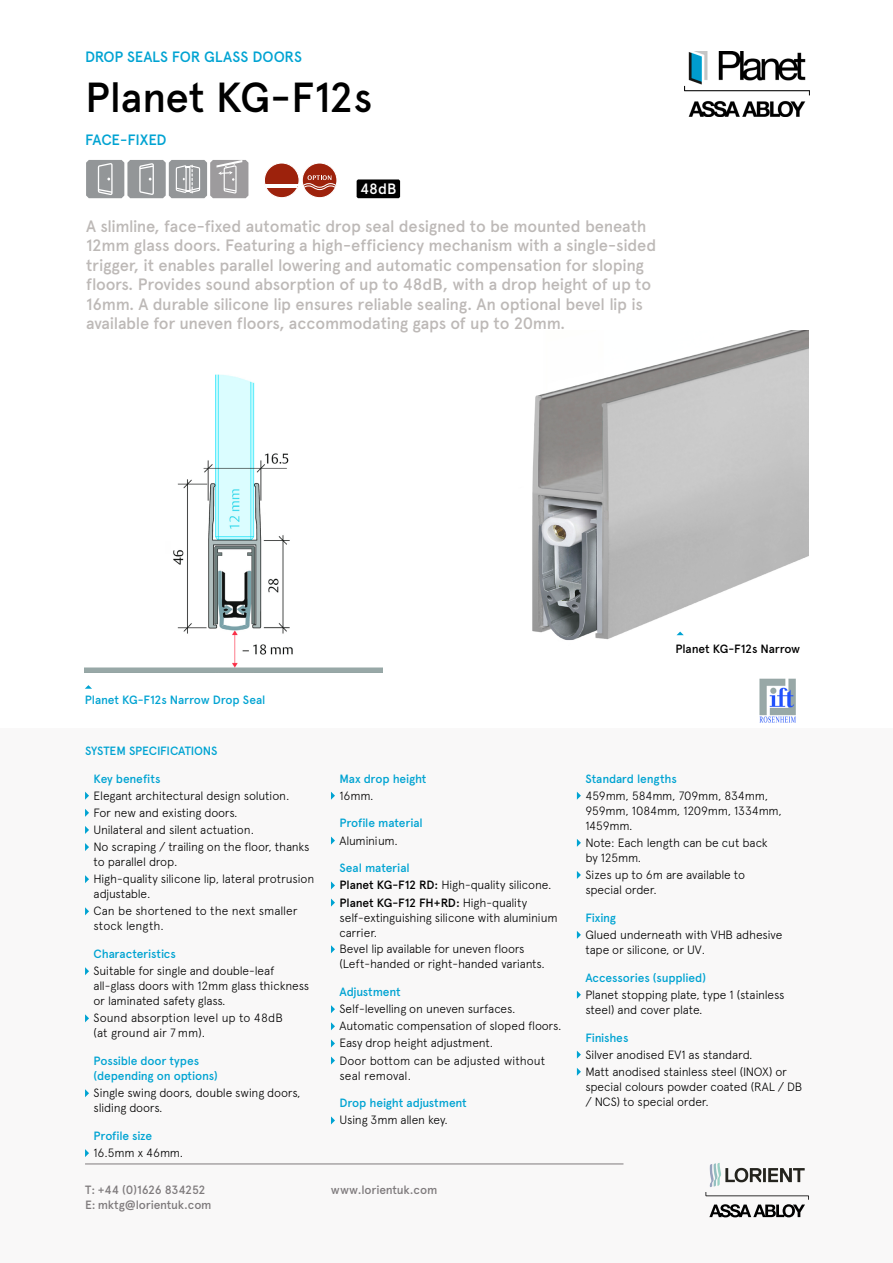
<style>
.page{position:relative;width:893px;height:1263px;background:#fff}
.page>*{position:absolute;margin:0;border:0;box-sizing:border-box;transform-origin:0 0}
.t1{font:500 42px "Apercu Pro";letter-spacing:-.01em;color:#000}
.t2{font:500 16.5px/19.5px "Apercu Pro";letter-spacing:-.02em;color:#bdb9b7}
.t3{font:500 15px "Apercu Pro";letter-spacing:-.015em;color:#00a3d2}
.t4{font:500 15px "Apercu Pro";color:#fff}
.t5{font:300 12px/15px "Apercu Pro";letter-spacing:-.015em;color:#000}
.t6{font:500 12px/15px "Apercu Pro";letter-spacing:-.015em;color:#00a3d2}
.t7{font:500 12px/17.1px "Apercu Pro";letter-spacing:-.01em;color:#000}
.t8{font:500 12px/14.4px "Apercu Pro";letter-spacing:-.02em;color:#7f7b7d}
.t9{font:300 12px "Apercu Pro";letter-spacing:.005em;color:#000}
.s1{color:#00a3d2}
.s2{font-weight:300}
</style>
<div class="page">
<img style="left:685px;top:51px;width:124px;height:65px">
<div style="left:0;top:728px;width:893px;height:535px;background:#f9f8f8"></div>
<hr style="left:85px;top:1164px;width:538px;height:1px;background:#7f7b7d">
<svg style="left:705px;top:1163px;width:104px;height:54px"></svg>
<svg style="left:85px;top:792px;width:4px;height:8px"></svg>
<svg style="left:85px;top:809px;width:4px;height:8px"></svg>
<svg style="left:85px;top:826px;width:4px;height:8px"></svg>
<svg style="left:85px;top:843px;width:4px;height:8px"></svg>
<svg style="left:85px;top:875px;width:4px;height:8px"></svg>
<svg style="left:85px;top:907px;width:4px;height:8px"></svg>
<svg style="left:85px;top:967px;width:4px;height:8px"></svg>
<svg style="left:85px;top:1014px;width:4px;height:8px"></svg>
<svg style="left:85px;top:1089px;width:4px;height:8px"></svg>
<svg style="left:85px;top:1149px;width:4px;height:8px"></svg>
<svg style="left:331px;top:792px;width:4px;height:8px"></svg>
<svg style="left:331px;top:836px;width:4px;height:8px"></svg>
<svg style="left:331px;top:881px;width:4px;height:8px"></svg>
<svg style="left:331px;top:898px;width:4px;height:8px"></svg>
<svg style="left:331px;top:945px;width:4px;height:8px"></svg>
<svg style="left:331px;top:1005px;width:4px;height:8px"></svg>
<svg style="left:331px;top:1022px;width:4px;height:8px"></svg>
<svg style="left:331px;top:1039px;width:4px;height:8px"></svg>
<svg style="left:331px;top:1056px;width:4px;height:8px"></svg>
<svg style="left:331px;top:1116px;width:4px;height:8px"></svg>
<svg style="left:577px;top:792px;width:4px;height:8px"></svg>
<svg style="left:577px;top:839px;width:4px;height:8px"></svg>
<svg style="left:577px;top:871px;width:4px;height:8px"></svg>
<svg style="left:577px;top:931px;width:4px;height:8px"></svg>
<svg style="left:577px;top:991px;width:4px;height:8px"></svg>
<svg style="left:577px;top:1050px;width:4px;height:8px"></svg>
<svg style="left:577px;top:1068px;width:4px;height:8px"></svg>
<img style="left:532px;top:331px;width:276px;height:310px">
<svg style="left:676px;top:632px;width:8px;height:3px"></svg>
<svg style="left:85px;top:685px;width:7px;height:4px"></svg>
<img style="left:85px;top:374px;width:298px;height:298px">
<svg style="left:264px;top:163px;width:73px;height:35px"></svg>
<svg style="left:357px;top:179px;width:43px;height:19px"></svg>
<svg style="left:86px;top:160px;width:162px;height:38px;background:#a7a8aa"></svg>
<img style="left:759px;top:678px;width:37px;height:45px">
<p class="t3" style="left:85px;top:45px;width:218px">DROP SEALS FOR GLASS DOORS</p>
<h1 class="t1" style="left:85px;top:66px;width:289px">Planet KG-F12s</h1>
<p class="t3" style="left:85px;top:128px;width:83px">FACE-FIXED</p>
<p class="t4" style="left:360px;top:178px;width:38px">48dB</p>
<p class="t2" style="left:86px;top:215px;width:572px">A slimline, face-fixed automatic drop seal designed to be mounted beneath 12mm glass doors. Featuring a high-efficiency mechanism with a single-sided trigger, it enables parallel lowering and automatic compensation for sloping floors. Provides sound absorption of up to 48dB, with a drop height of up to 16mm. A durable silicone lip ensures reliable sealing. An optional bevel lip is available for uneven floors, accommodating gaps of up to 20mm.</p>
<p class="t6" style="left:85px;top:691px;width:182px">Planet KG-F12s Narrow Drop Seal</p>
<p class="t7" style="left:675px;top:639px;width:126px">Planet KG-F12s Narrow</p>
<p class="t6" style="left:85px;top:742px;width:134px">SYSTEM SPECIFICATIONS</p>
<p class="t6" style="left:94px;top:770px;width:68px">Key benefits</p>
<p class="t5" style="left:94px;top:786px;width:218px;line-height:17.1px">Elegant architectural design solution.<br>For new and existing doors.<br>Unilateral and silent actuation.<br>No scraping / trailing on the floor, thanks</p>
<p class="t5" style="left:94px;top:852px;width:222px;line-height:17.1px">to parallel drop.<br>High-quality silicone lip, lateral protrusion</p>
<p class="t5" style="left:94px;top:884px;width:206px;line-height:17.1px">adjustable.<br>Can be shortened to the next smaller</p>
<p class="t5" style="left:94px;top:917px;width:72px">stock length.</p>
<p class="t6" style="left:94px;top:945px;width:84px">Characteristics</p>
<p class="t5" style="left:94px;top:962px;width:217px">Suitable for single and double-leaf all-glass doors with 12mm glass thickness or laminated safety glass.</p>
<p class="t5" style="left:94px;top:1009px;width:191px">Sound absorption level up to 48dB (at ground air 7 mm).</p>
<p class="t6" style="left:94px;top:1052px;width:126px">Possible door types (depending on options)</p>
<p class="t5" style="left:94px;top:1084px;width:208px">Single swing doors, double swing doors, sliding doors.</p>
<p class="t6" style="left:94px;top:1127px;width:60px">Profile size</p>
<p class="t5" style="left:94px;top:1144px;width:91px">16.5mm x 46mm.</p>
<p class="t6" style="left:339px;top:770px;width:89px">Max drop height</p>
<p class="t5" style="left:339px;top:787px;width:36px">16mm.</p>
<p class="t6" style="left:339px;top:815px;width:85px">Profile material</p>
<p class="t5" style="left:339px;top:832px;width:60px">Aluminium.</p>
<p class="t7" style="left:339px;top:859px;width:213px"><span class="s1">Seal material<br></span>Planet KG-F12 RD: <span class="s2">High-quality silicone.<br></span>Planet KG-F12 FH+RD: <span class="s2">High-quality</span></p>
<p class="t5" style="left:339px;top:909px;width:220px">self-extinguishing silicone with aluminium carrier.</p>
<p class="t5" style="left:339px;top:940px;width:207px">Bevel lip available for uneven floors (Left-handed or right-handed variants.</p>
<p class="t6" style="left:339px;top:983px;width:63px">Adjustment</p>
<p class="t5" style="left:339px;top:999px;width:223px;line-height:17.1px">Self-levelling on uneven surfaces.<br>Automatic compensation of sloped floors.<br>Easy drop height adjustment.<br>Door bottom can be adjusted without</p>
<p class="t9" style="left:339px;top:1066px;width:73px">seal removal.</p>
<p class="t6" style="left:339px;top:1095px;width:129px">Drop height adjustment</p>
<p class="t5" style="left:339px;top:1112px;width:110px">Using 3mm allen key.</p>
<p class="t8" style="left:85px;top:1182px;width:128px">T: +44 (0)1626 834252<br>E: mktg@lorientuk.com</p>
<p class="t8" style="left:331px;top:1182px;width:108px">www.lorientuk.com</p>
<p class="t6" style="left:585px;top:770px;width:93px">Standard lengths</p>
<p class="t5" style="left:585px;top:787px;width:198px">459mm, 584mm, 709mm, 834mm,<br>959mm, 1084mm, 1209mm, 1334mm,<br>1459mm.</p>
<p class="t5" style="left:585px;top:834px;width:184px">Note: Each length can be cut back by 125mm.</p>
<p class="t5" style="left:585px;top:866px;width:161px">Sizes up to 6m are available to special order.</p>
<p class="t6" style="left:585px;top:909px;width:32px">Fixing</p>
<p class="t5" style="left:585px;top:926px;width:199px">Glued underneath with VHB adhesive tape or silicone, or UV.</p>
<p class="t6" style="left:585px;top:969px;width:122px">Accessories (supplied)</p>
<p class="t5" style="left:585px;top:986px;width:201px">Planet stopping plate, type 1 (stainless steel) and cover plate.</p>
<p class="t6" style="left:585px;top:1029px;width:45px">Finishes</p>
<p class="t5" style="left:585px;top:1045px;width:203px;line-height:17.1px">Silver anodised EV1 as standard.<br>Matt anodised stainless steel (INOX) or</p>
<p class="t5" style="left:585px;top:1078px;width:218px">special colours powder coated (RAL / DB / NCS) to special order.</p>
</div>
